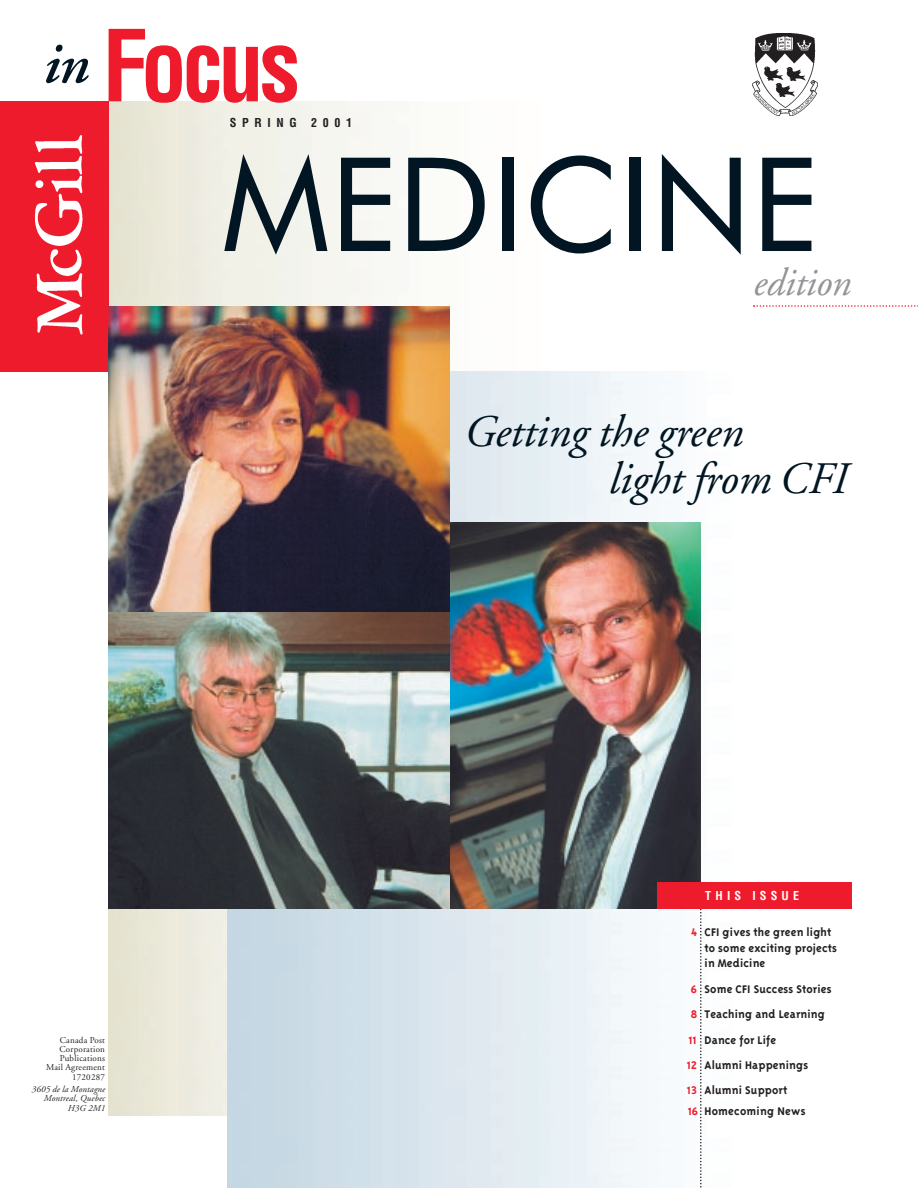
<style>
.page{position:relative;width:918px;height:1188px;background:#fff}
.page>*{position:absolute;margin:0;border:0;box-sizing:border-box;transform-origin:0 0}
.t1{font:130.5px "Futura BT";letter-spacing:-.005em;color:#011622}
.t2{font:700 condensed 96.6px "Helvetica";letter-spacing:-.05em;color:#ee1b2d;scale:.95 1}
.t3{font:italic 45px/46.5px "Adobe Garamond";color:#011622}
.t4{font:italic 39px "Adobe Garamond";letter-spacing:-.01em;color:#939598}
.t5{font:12.75px/15.8px "Triplex Bold Lining";letter-spacing:.01em;color:#231f20}
.t6{font:700 condensed 12px "Helvetica";letter-spacing:.475em;color:#231f20}
.t7{font:700 condensed 12px "Helvetica";letter-spacing:.35em;color:#fff}
.t8{font:9px/9px "Adobe Garamond";letter-spacing:.025em;color:#231f20;text-align:right}
.t9{font:italic 9px/9px "Adobe Garamond";letter-spacing:.015em;color:#231f20;text-align:right}
.s1{color:#ee1b2d}
</style>
<div class="page">
<img style="left:227px;top:371px;width:474px;height:817px">
<svg style="left:700px;top:909px;width:2px;height:279px"></svg>
<img style="left:753px;top:34px;width:65px;height:81px">
<svg style="left:753px;top:305px;width:165px;height:2px"></svg>
<div style="left:0;top:101px;width:109px;height:270px;background:#ee1b2d"></div>
<img style="left:35px;top:136px;width:48px;height:199px">
<img style="left:450px;top:522px;width:250px;height:387px">
<img style="left:108px;top:612px;width:342px;height:297px">
<div style="left:657px;top:882px;width:194px;height:27px;background:#ee1b2d"></div>
<img style="left:108px;top:306px;width:342px;height:306px">
<h2 class="t2" style="left:40px;top:29px;width:275px"><sup>in</sup> Focus</h2>
<p class="t6" style="left:230px;top:118px;width:124px">SPRING 2001</p>
<h1 class="t1" style="left:221px;top:148px;width:599px">MEDICINE</h1>
<h3 class="t4" style="left:752px;top:267px;width:99px">edition</h3>
<h3 class="t3" style="left:607px;top:413px;width:241px;text-indent:-144px">Getting the green<br>light from CFI</h3>
<p class="t8" style="left:46px;top:1036px;width:61px">Canada Post<br>Corporation<br>Publications<br>Mail Agreement</p>
<p class="t8" style="left:72px;top:1074px;width:34px">1720287</p>
<p class="t9" style="left:31px;top:1085px;width:75px">3605 de la Montagne<br>Montreal, Quebec</p>
<p class="t9" style="left:68px;top:1105px;width:39px">H3G 2M1</p>
<p class="t7" style="left:705px;top:891px;width:95px">THIS ISSUE</p>
<p class="t5" style="left:705px;top:925px;width:134px;text-indent:-14px"><span class="s1">4</span> CFI gives the green light to some exciting projects in Medicine</p>
<p class="t5" style="left:691px;top:982px;width:142px"><span class="s1">6</span> Some CFI Success Stories</p>
<p class="t5" style="left:691px;top:1007px;width:136px"><span class="s1">8</span> Teaching and Learning</p>
<p class="t5" style="left:688px;top:1033px;width:89px"><span class="s1">11</span> Dance for Life</p>
<p class="t5" style="left:687px;top:1058px;width:123px"><span class="s1">12</span> Alumni Happenings</p>
<p class="t5" style="left:687px;top:1083px;width:102px"><span class="s1">13</span> Alumni Support</p>
<p class="t5" style="left:688px;top:1104px;width:119px"><span class="s1">16</span> Homecoming News</p>
</div>
